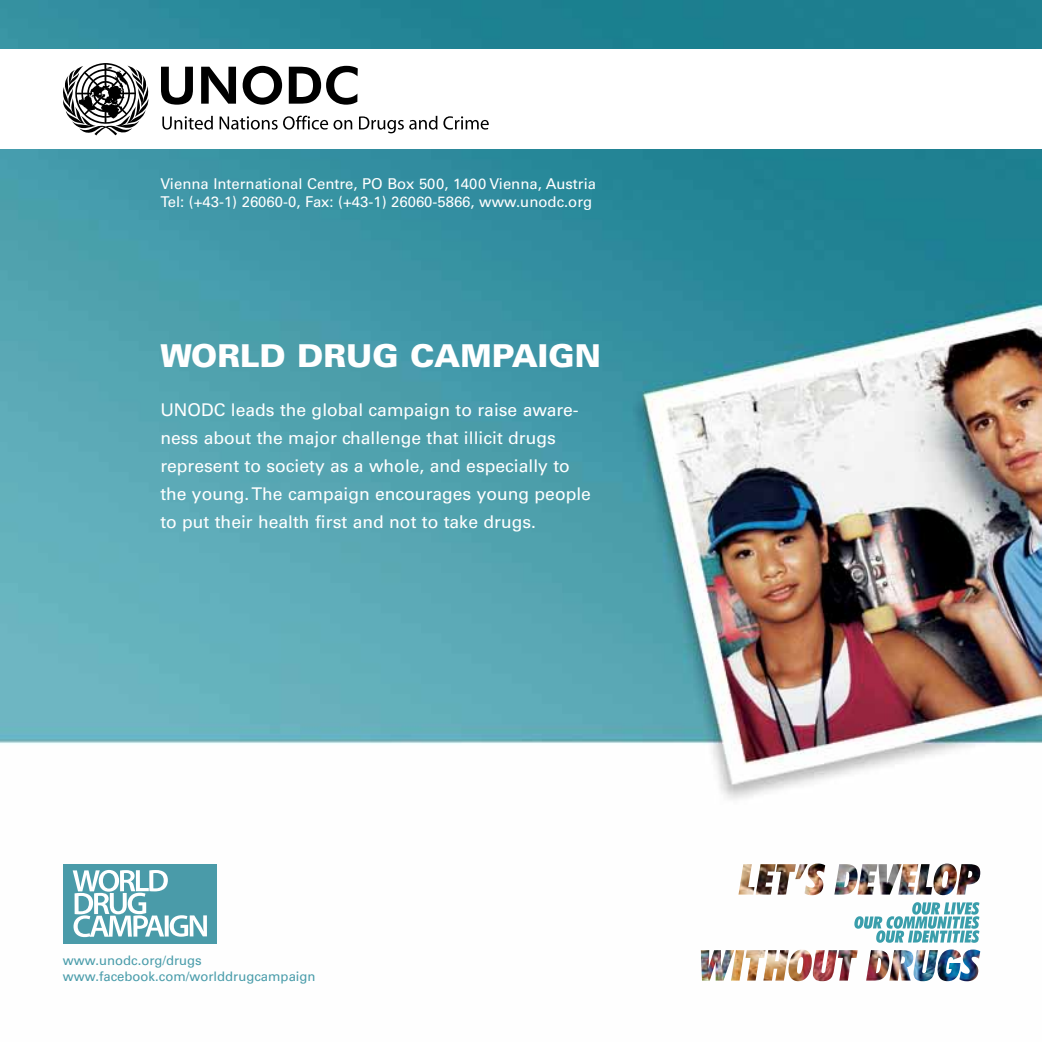
<style>
.page{position:relative;width:1042px;height:1042px;background:#fff}
.page>*{position:absolute;margin:0;border:0;box-sizing:border-box;transform-origin:0 0}
.t1{font:900 31.5px "Univers";color:#fff}
.t2{font:17.5px/28px "Univers";color:#fff}
.t3{font:14.88px/17.5px "Univers";color:#fff}
.t4{font:13.12px/15.8px "Univers";color:#499caa}
</style>
<div class="page">
<img style="left:0;top:0;width:1042px;height:982px">
<div style="left:0;top:50px;width:1042px;height:99px;background:#fff"></div>
<svg style="left:161px;top:67px;width:32px;height:38px"></svg>
<svg style="left:201px;top:67px;width:35px;height:37px"></svg>
<svg style="left:243px;top:66px;width:39px;height:39px"></svg>
<svg style="left:289px;top:66px;width:69px;height:39px"></svg>
<svg style="left:63px;top:63px;width:86px;height:72px"></svg>
<svg style="left:162px;top:116px;width:51px;height:14px"></svg>
<svg style="left:220px;top:116px;width:132px;height:14px"></svg>
<svg style="left:359px;top:116px;width:78px;height:17px"></svg>
<svg style="left:443px;top:116px;width:46px;height:14px"></svg>
<div style="left:64px;top:863px;width:153px;height:80px;background:#4a9ba9"></div>
<svg style="left:73px;top:870px;width:134px;height:67px"></svg>
<img style="left:738px;top:863px;width:242px;height:32px">
<img style="left:788px;top:949px;width:192px;height:32px">
<svg style="left:854px;top:902px;width:125px;height:41px"></svg>
<p class="t3" style="left:160px;top:175px;width:437px">Vienna International Centre, PO Box 500, 1400 Vienna, Austria<br>Tel: (+43-1) 26060-0, Fax: (+43-1) 26060-5866, www.unodc.org</p>
<h1 class="t1" style="left:160px;top:336px;width:442px">WORLD DRUG CAMPAIGN</h1>
<p class="t2" style="left:160px;top:396px;width:432px">UNODC leads the global campaign to raise aware&shy;ness about the major challenge that illicit drugs represent to society as a whole, and especially to the young. The campaign encourages young people to put their health first and not to take drugs.</p>
<p class="t4" style="left:63px;top:952px;width:254px">www.unodc.org/drugs www.facebook.com/worlddrugcampaign</p>
</div>
